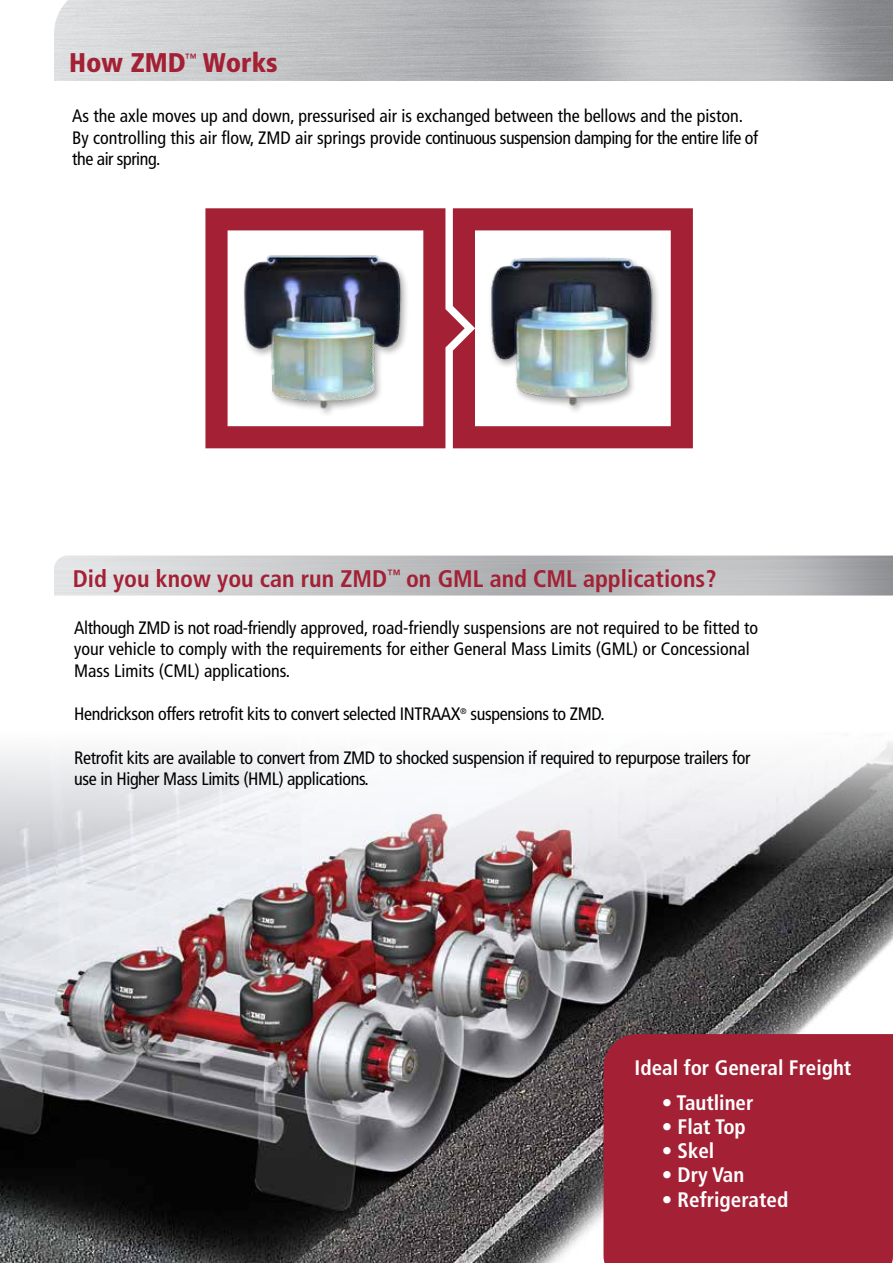
<style>
.page{position:relative;width:893px;height:1263px;background:#fff}
.page>*{position:absolute;margin:0;border:0;box-sizing:border-box;transform-origin:0 0}
.t1{font:900 condensed 27px "Frutiger LT Std";color:#a32035}
.t2{font:700 condensed 24px "Frutiger LT Std";color:#a32035}
.t3{font:700 condensed 21px "Frutiger LT Std";color:#fff}
.t4{font:condensed 18px/21.6px "Frutiger LT Std";color:#000}
.t5{font:condensed 18px/21.6px "Frutiger LT Std";letter-spacing:-.02em;color:#000}
.t6{font:700 condensed 12px "Frutiger LT Std";color:#a32035}
</style>
<div class="page">
<svg style="left:465px;top:208px;width:228px;height:240px"></svg>
<svg style="left:205px;top:208px;width:260px;height:240px"></svg>
<img style="left:0;top:741px;width:893px;height:522px">
<div style="left:603px;top:1034px;width:290px;height:229px;background:#a32035"></div>
<h1 class="t1" style="left:69px;top:46px;width:118px">How ZMD</h1>
<p class="t6" style="left:185px;top:50px;width:13px">™</p>
<h1 class="t1" style="left:203px;top:46px;width:77px">Works</h1>
<p class="t4" style="left:72px;top:105px;width:687px">As the axle moves up and down, pressurised air is exchanged between the bellows and the piston.<br>By controlling this air flow, ZMD air springs provide continuous suspension damping for the entire life of the air spring.</p>
<h2 class="t2" style="left:73px;top:564px;width:645px">Did you know you can run ZMD<sup>™</sup> on GML and CML applications?</h2>
<p class="t4" style="left:74px;top:617px;width:685px">Although ZMD is not road-friendly approved, road-friendly suspensions are not required to be fitted to your vehicle to comply with the requirements for either General Mass Limits (GML) or Concessional<br>Mass Limits (CML) applications.</p>
<p class="t5" style="left:74px;top:703px;width:532px">Hendrickson offers retrofit kits to convert selected INTRAAX<sup>®</sup> suspensions to ZMD.</p>
<p class="t5" style="left:74px;top:746px;width:678px">Retrofit kits are available to convert from ZMD to shocked suspension if required to repurpose trailers for use in Higher Mass Limits (HML) applications.</p>
<p class="t3" style="left:635px;top:1055px;width:218px">Ideal for General Freight</p>
<p class="t3" style="left:662px;top:1090px;width:93px">• Tautliner</p>
<p class="t3" style="left:662px;top:1114px;width:86px">• Flat Top</p>
<p class="t3" style="left:662px;top:1138px;width:54px">• Skel</p>
<p class="t3" style="left:662px;top:1162px;width:84px">• Dry Van</p>
<p class="t3" style="left:662px;top:1187px;width:128px">• Refrigerated</p>
</div>
